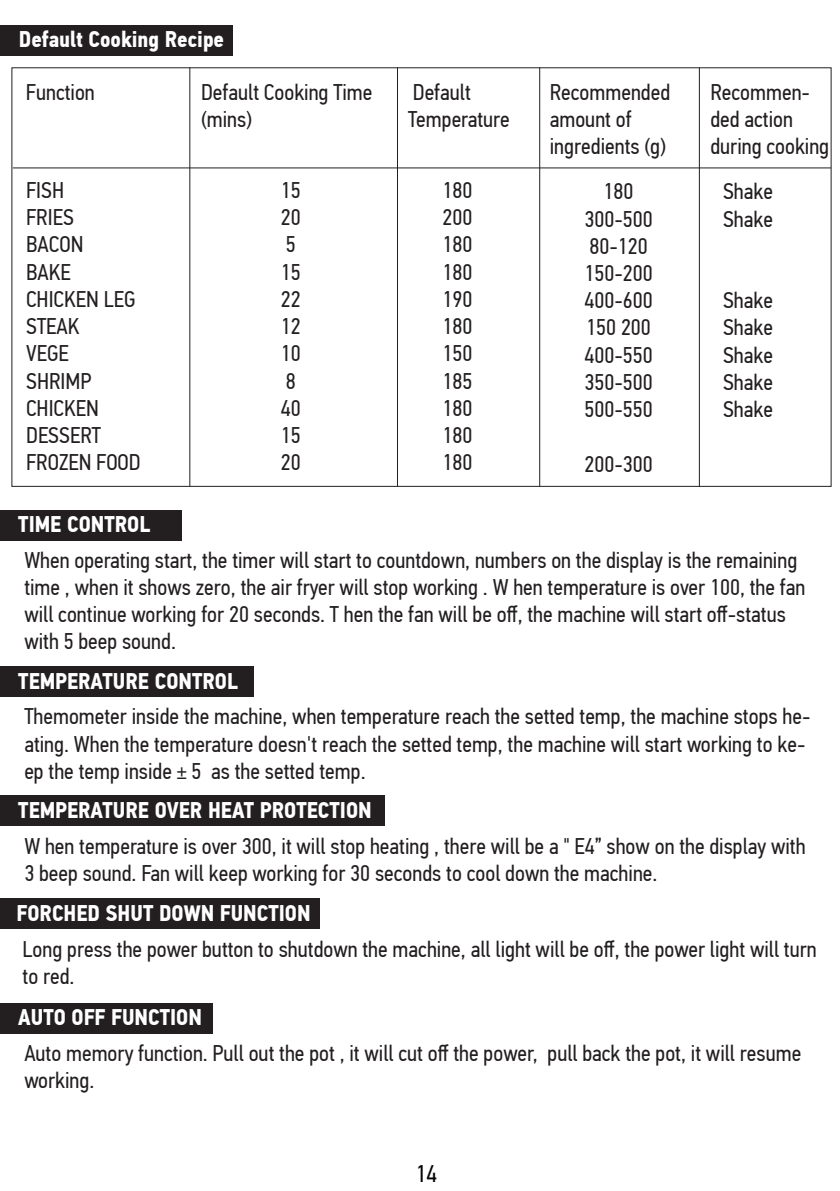
<style>
.page{position:relative;width:840px;height:1191px;background:#fff}
.page>*{position:absolute;margin:0;border:0;box-sizing:border-box;transform-origin:0 0}
.t1{font:24px "PF Din Text Cond Pro";color:#040503}
.t2{font:22.6px/27.2px "PF Din Text Cond Pro";color:#231f20}
.t3{font:700 22.6px "PF Din Text Cond Pro";color:#fff}
</style>
<div class="page">
<div style="left:1px;top:25px;width:232px;height:30px;background:#231f20"></div>
<hr style="left:189px;top:67px;width:1px;height:419px;background:#231f20">
<hr style="left:397px;top:67px;width:1px;height:419px;background:#231f20">
<hr style="left:539px;top:67px;width:1px;height:419px;background:#231f20">
<hr style="left:698px;top:68px;width:1px;height:418px;background:#231f20">
<hr style="left:13px;top:167px;width:817px;height:1px;background:#231f20">
<div style="left:0;top:510px;width:181px;height:30px;background:#231f20"></div>
<div style="left:0;top:667px;width:253px;height:30px;background:#231f20"></div>
<div style="left:0;top:796px;width:384px;height:30px;background:#231f20"></div>
<div style="left:0;top:899px;width:319px;height:30px;background:#231f20"></div>
<div style="left:0;top:1003px;width:212px;height:30px;background:#231f20"></div>
<p class="t3" style="left:19px;top:26px;width:207px">Default Cooking Recipe</p>
<p class="t2" style="left:26px;top:79px;width:70px">Function</p>
<p class="t2" style="left:201px;top:79px;width:173px">Default Cooking Time (mins)</p>
<p class="t2" style="left:408px;top:79px;width:103px">Default<br>Temperature</p>
<p class="t2" style="left:549px;top:79px;width:122px">Recommended amount of ingredients (g)</p>
<p class="t2" style="left:710px;top:79px;width:120px">Recommen&shy;ded action during cooking</p>
<p class="t2" style="left:26px;top:177px;width:116px">FISH<br>FRIES<br>BACON<br>BAKE<br>CHICKEN LEG<br>STEAK<br>VEGE<br>SHRIMP<br>CHICKEN<br>DESSERT<br>FROZEN FOOD</p>
<p class="t2" style="left:280px;top:177px;width:21px">15<br>20<br>5<br>15<br>22<br>12<br>10<br>8<br>40<br>15<br>20</p>
<p class="t2" style="left:442px;top:177px;width:31px;text-align:justify">180<br>200<br>180<br>180<br>190<br>180<br>150<br>185<br>180<br>180<br>180</p>
<p class="t2" style="left:584px;top:178px;width:70px;text-align:center">180<br>300-500<br>80-120<br>150-200<br>400-600<br>150 200<br>400-550<br>350-500<br>500-550</p>
<p class="t2" style="left:722px;top:178px;width:52px">Shake<br>Shake</p>
<p class="t2" style="left:722px;top:287px;width:52px;text-align:justify">Shake Shake Shake Shake Shake</p>
<p class="t2" style="left:584px;top:450px;width:70px">200-300</p>
<p class="t3" style="left:18px;top:510px;width:133px">TIME CONTROL</p>
<p class="t2" style="left:24px;top:546px;width:782px">When operating start, the timer will start to countdown, numbers on the display is the remaining time , when it shows zero, the air fryer will stop working . W hen temperature is over 100, the fan will continue working for 20 seconds. T hen the fan will be off, the machine will start off-status with 5 beep sound.</p>
<p class="t3" style="left:18px;top:667px;width:221px">TEMPERATURE CONTROL</p>
<p class="t2" style="left:24px;top:703px;width:787px">Themometer inside the machine, when temperature reach the setted temp, the machine stops he&shy;ating. When the temperature doesn't reach the setted temp, the machine will start working to ke&shy;ep the temp inside ± 5 as the setted temp.</p>
<p class="t3" style="left:18px;top:796px;width:355px">TEMPERATURE OVER HEAT PROTECTION</p>
<p class="t2" style="left:24px;top:832px;width:782px">W hen temperature is over 300, it will stop heating , there will be a " E4” show on the display with<br>3 beep sound. Fan will keep working for 30 seconds to cool down the machine.</p>
<p class="t3" style="left:16px;top:899px;width:295px">FORCHED SHUT DOWN FUNCTION</p>
<p class="t2" style="left:23px;top:935px;width:795px">Long press the power button to shutdown the machine, all light will be off, the power light will turn to red.</p>
<p class="t3" style="left:18px;top:1003px;width:185px">AUTO OFF FUNCTION</p>
<p class="t2" style="left:24px;top:1039px;width:778px">Auto memory function. Pull out the pot , it will cut off the power, pull back the pot, it will resume working.</p>
<p class="t1" style="left:415px;top:1159px;width:23px">14</p>
</div>
